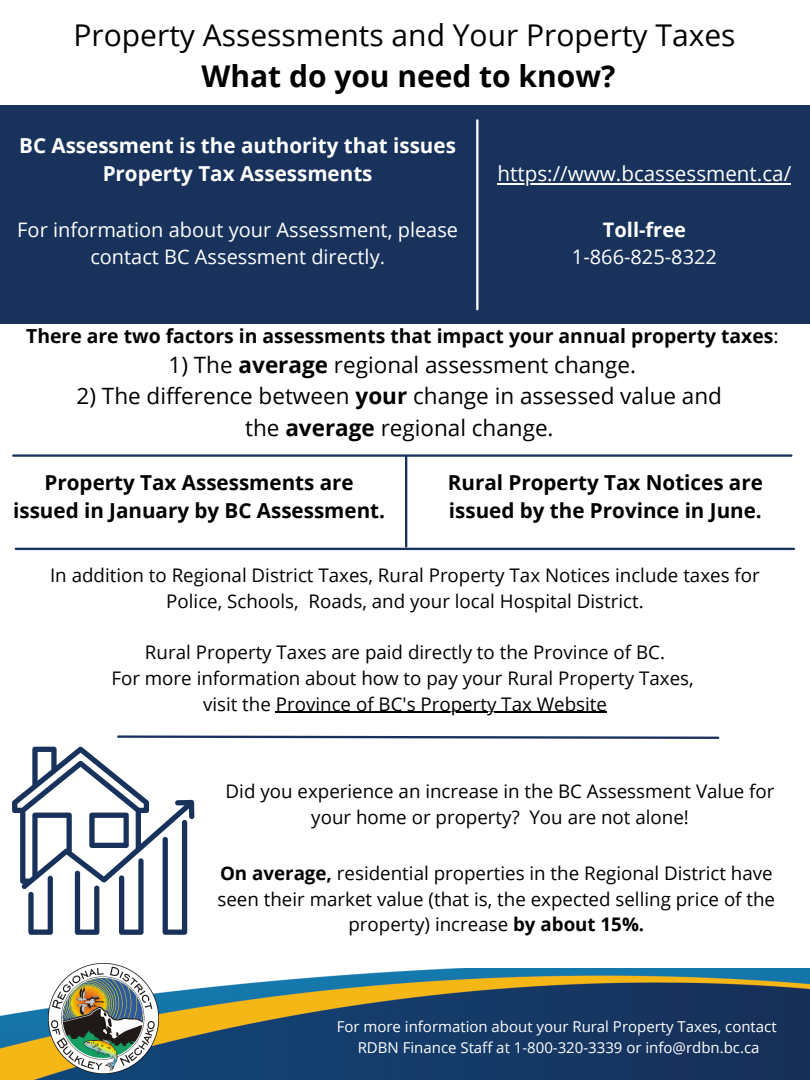
<style>
.page{position:relative;width:810px;height:1080px;background:#fff}
.page>*{position:absolute;margin:0;border:0;box-sizing:border-box;transform-origin:0 0}
.t1{font:30px "Open Sans";color:#000}
.t2{font:700 30px "Open Sans";color:#000}
.t3{font:22.5px/31.4px "Open Sans";color:#000;text-align:center}
.t4{font:700 20.62px/28.6px "Open Sans";color:#000;text-align:center}
.t5{font:700 20.62px/28.6px "Open Sans";color:#fff;text-align:center}
.t6{font:20.62px "Open Sans";color:#fff}
.t7{font:20px/27.6px "Open Sans";color:#fff;text-align:center}
.t8{font:700 20px "Open Sans";color:#fff}
.t9{font:700 19.38px "Open Sans";color:#000}
.t10{font:18.75px/25.8px "Open Sans";color:#000;text-align:center}
.t11{font:15px/20.6px "Open Sans";color:#fff;text-align:center}
.s1{font-weight:400}
.s2{font-weight:700}
</style>
<div class="page">
<div style="left:0;top:105px;width:810px;height:219px;background:#18325c"></div>
<hr style="left:476px;top:120px;width:3px;height:189px;background:#fff">
<hr style="left:13px;top:454px;width:778px;height:3px;background:#18325c">
<hr style="left:16px;top:548px;width:778px;height:2px;background:#18325c">
<hr style="left:405px;top:457px;width:2px;height:90px;background:#18325c">
<svg style="left:12px;top:746px;width:182px;height:189px"></svg>
<svg style="left:117px;top:735px;width:603px;height:4px"></svg>
<img style="left:0;top:968px;width:810px;height:112px">
<img style="left:48px;top:963px;width:110px;height:110px">
<hr style="left:498px;top:183px;width:293px;height:2px;background:#fff">
<hr style="left:276px;top:712px;width:331px;height:1px;background:#000">
<h1 class="t1" style="left:74px;top:14px;width:664px">Property Assessments and Your Property Taxes</h1>
<h1 class="t2" style="left:201px;top:55px;width:416px">What do you need to know?</h1>
<p class="t5" style="left:19px;top:131px;width:438px">BC Assessment is the authority that issues<br>Property Tax Assessments</p>
<p class="t7" style="left:17px;top:215px;width:442px">For information about your Assessment, please contact BC Assessment directly.</p>
<p class="t6" style="left:498px;top:159px;width:295px">https://www.bcassessment.ca/</p>
<p class="t8" style="left:603px;top:215px;width:85px">Toll-free</p>
<p class="t7" style="left:572px;top:243px;width:147px">1-866-825-8322</p>
<p class="t9" style="left:26px;top:322px;width:754px">There are two factors in assessments that impact your annual property taxes<span class="s1">:</span></p>
<p class="t3" style="left:169px;top:349px;width:469px">1) The <span class="s2">average</span> regional assessment change.</p>
<p class="t3" style="left:77px;top:380px;width:647px">2) The difference between <span class="s2">your</span> change in assessed value and the <span class="s2">average</span> regional change.</p>
<p class="t4" style="left:13px;top:467px;width:373px">Property Tax Assessments are issued in January by BC Assessment.</p>
<p class="t4" style="left:448px;top:467px;width:317px;text-align:left">Rural Property Tax Notices are issued by the Province in June.</p>
<p class="t10" style="left:50px;top:562px;width:711px">In addition to Regional District Taxes, Rural Property Tax Notices include taxes for<br>Police, Schools, Roads, and your local Hospital District.</p>
<p class="t10" style="left:111px;top:639px;width:584px">Rural Property Taxes are paid directly to the Province of BC.<br>For more information about how to pay your Rural Property Taxes, visit the Province of BC's Property Tax Website</p>
<p class="t10" style="left:226px;top:778px;width:550px">Did you experience an increase in the BC Assessment Value for your home or property? You are not alone!</p>
<p class="t10" style="left:218px;top:860px;width:559px"><span class="s2">On average,</span> residential properties in the Regional District have seen their market value (that is, the expected selling price of the property) increase <span class="s2">by about 15%.</span></p>
<p class="t11" style="left:337px;top:1016px;width:442px">For more information about your Rural Property Taxes, contact<br>RDBN Finance Staff at 1-800-320-3339 or info@rdbn.bc.ca</p>
</div>
